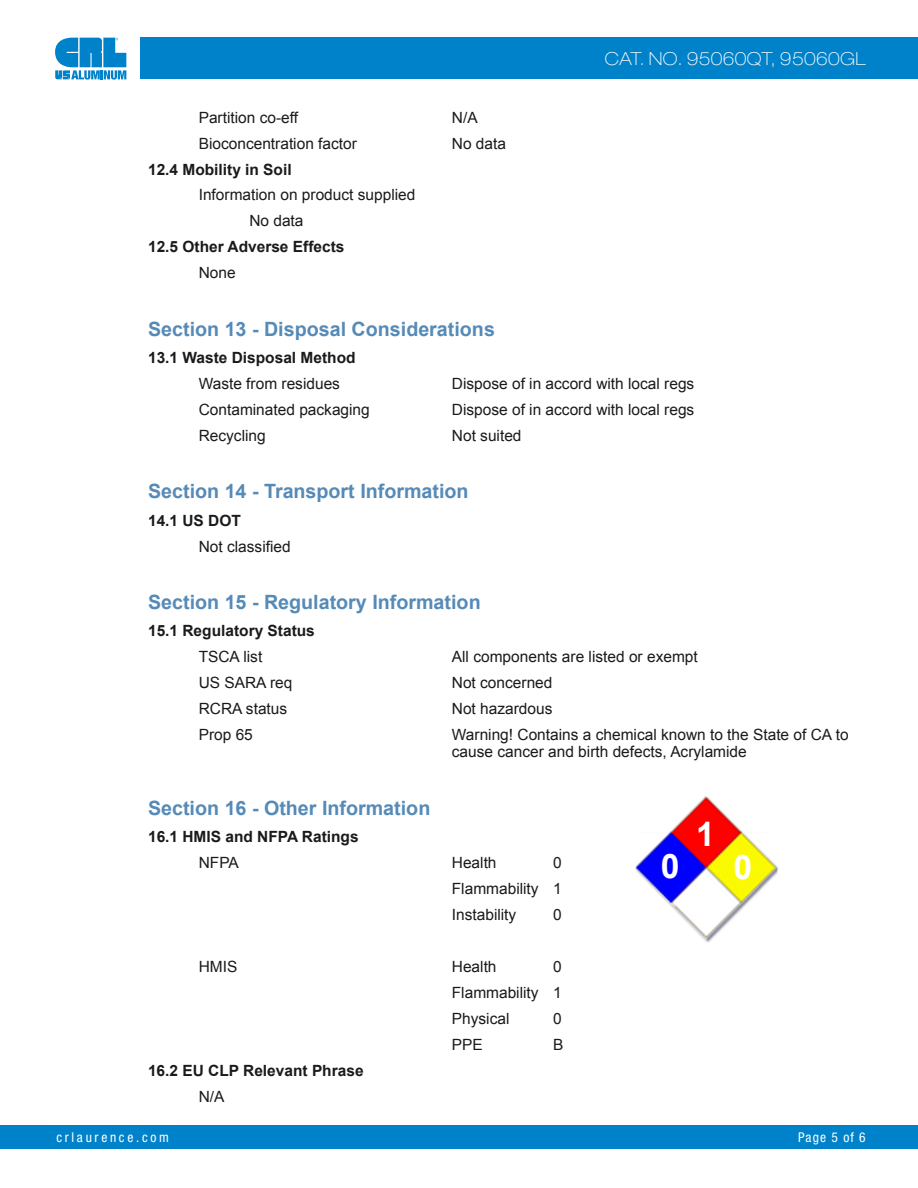
<style>
.page{position:relative;width:918px;height:1188px;background:#fff}
.page>*{position:absolute;margin:0;border:0;box-sizing:border-box;transform-origin:0 0}
.t1{font:700 33.75px "Arial";color:#fff}
.t2{font:700 19.65px "Arial";color:#568ab7}
.t3{font:100 expanded 18px "Helvetica Neue";letter-spacing:.02em;color:#fff}
.t4{font:15.45px/26px "Arial";color:#1a1a1a}
.t5{font:700 15.45px "Arial";color:#1a1a1a}
.t6{font:condensed 13.5px "Helvetica Neue";letter-spacing:.2em;color:#fff}
</style>
<div class="page">
<div style="left:0;top:1125px;width:918px;height:24px;background:#0082ca"></div>
<div style="left:140px;top:38px;width:778px;height:41px;background:#0082ca"></div>
<svg style="left:55px;top:38px;width:71px;height:42px"></svg>
<img style="left:635px;top:796px;width:144px;height:147px">
<p class="t4" style="left:199px;top:104px;width:101px">Partition co-eff</p>
<p class="t4" style="left:452px;top:104px;width:27px">N/A</p>
<p class="t4" style="left:199px;top:130px;width:160px">Bioconcentration factor</p>
<p class="t4" style="left:452px;top:130px;width:56px">No data</p>
<p class="t5" style="left:148px;top:159px;width:145px">12.4 Mobility in Soil</p>
<p class="t4" style="left:249px;top:182px;width:168px;text-indent:-51px">Information on product supplied<br>No data</p>
<p class="t5" style="left:148px;top:237px;width:198px">12.5 Other Adverse Effects</p>
<p class="t4" style="left:199px;top:260px;width:38px">None</p>
<p class="t3" style="left:605px;top:48px;width:263px">CAT. NO. 95060QT, 95060GL</p>
<p class="t2" style="left:148px;top:316px;width:348px">Section 13 - Disposal Considerations</p>
<p class="t5" style="left:148px;top:347px;width:209px">13.1 Waste Disposal Method</p>
<p class="t4" style="left:199px;top:371px;width:143px">Waste from residues</p>
<p class="t4" style="left:452px;top:371px;width:244px">Dispose of in accord with local regs</p>
<p class="t4" style="left:199px;top:397px;width:173px">Contaminated packaging</p>
<p class="t4" style="left:452px;top:397px;width:244px">Dispose of in accord with local regs</p>
<p class="t4" style="left:199px;top:423px;width:69px">Recycling</p>
<p class="t4" style="left:452px;top:423px;width:71px">Not suited</p>
<p class="t2" style="left:148px;top:478px;width:322px">Section 14 - Transport Information</p>
<p class="t5" style="left:148px;top:510px;width:94px">14.1 US DOT</p>
<p class="t4" style="left:199px;top:533px;width:93px">Not classified</p>
<p class="t2" style="left:148px;top:589px;width:334px">Section 15 - Regulatory Information</p>
<p class="t5" style="left:148px;top:621px;width:168px">15.1 Regulatory Status</p>
<p class="t4" style="left:199px;top:644px;width:65px">TSCA list</p>
<p class="t4" style="left:452px;top:644px;width:247px">All components are listed or exempt</p>
<p class="t4" style="left:199px;top:670px;width:95px">US SARA req</p>
<p class="t4" style="left:452px;top:670px;width:102px">Not concerned</p>
<p class="t4" style="left:199px;top:696px;width:90px">RCRA status</p>
<p class="t4" style="left:452px;top:696px;width:102px">Not hazardous</p>
<p class="t4" style="left:199px;top:722px;width:56px">Prop 65</p>
<p class="t4" style="left:452px;top:726px;width:398px;line-height:17.2px">Warning! Contains a chemical known to the State of CA to cause cancer and birth defects, Acrylamide</p>
<p class="t2" style="left:148px;top:795px;width:284px">Section 16 - Other Information</p>
<p class="t5" style="left:148px;top:827px;width:212px">16.1 HMIS and NFPA Ratings</p>
<p class="t4" style="left:199px;top:850px;width:42px">NFPA</p>
<p class="t4" style="left:452px;top:850px;width:46px">Health</p>
<p class="t4" style="left:452px;top:850px;width:111px;text-align:justify;text-indent:101px">0<br>Flammability 1<br>Instability</p>
<p class="t4" style="left:553px;top:902px;width:10px">0</p>
<p class="t4" style="left:199px;top:954px;width:40px">HMIS</p>
<p class="t4" style="left:452px;top:954px;width:46px">Health</p>
<p class="t4" style="left:452px;top:954px;width:111px;text-align:justify;text-indent:101px">0<br>Flammability 1<br>Physical</p>
<p class="t4" style="left:553px;top:1006px;width:10px">0</p>
<p class="t5" style="left:148px;top:1060px;width:217px">16.2 EU CLP Relevant Phrase</p>
<p class="t4" style="left:199px;top:1083px;width:27px">N/A</p>
<p class="t4" style="left:452px;top:1032px;width:32px">PPE</p>
<p class="t4" style="left:553px;top:1032px;width:12px">B</p>
<h1 class="t1" style="left:696px;top:812px;width:20px">1</h1>
<h1 class="t1" style="left:661px;top:844px;width:20px">0</h1>
<h1 class="t1" style="left:733px;top:845px;width:20px">0</h1>
<p class="t6" style="left:56px;top:1129px;width:114px">crlaurence.com</p>
<p class="t6" style="left:798px;top:1129px;width:69px">Page 5 of 6</p>
</div>
